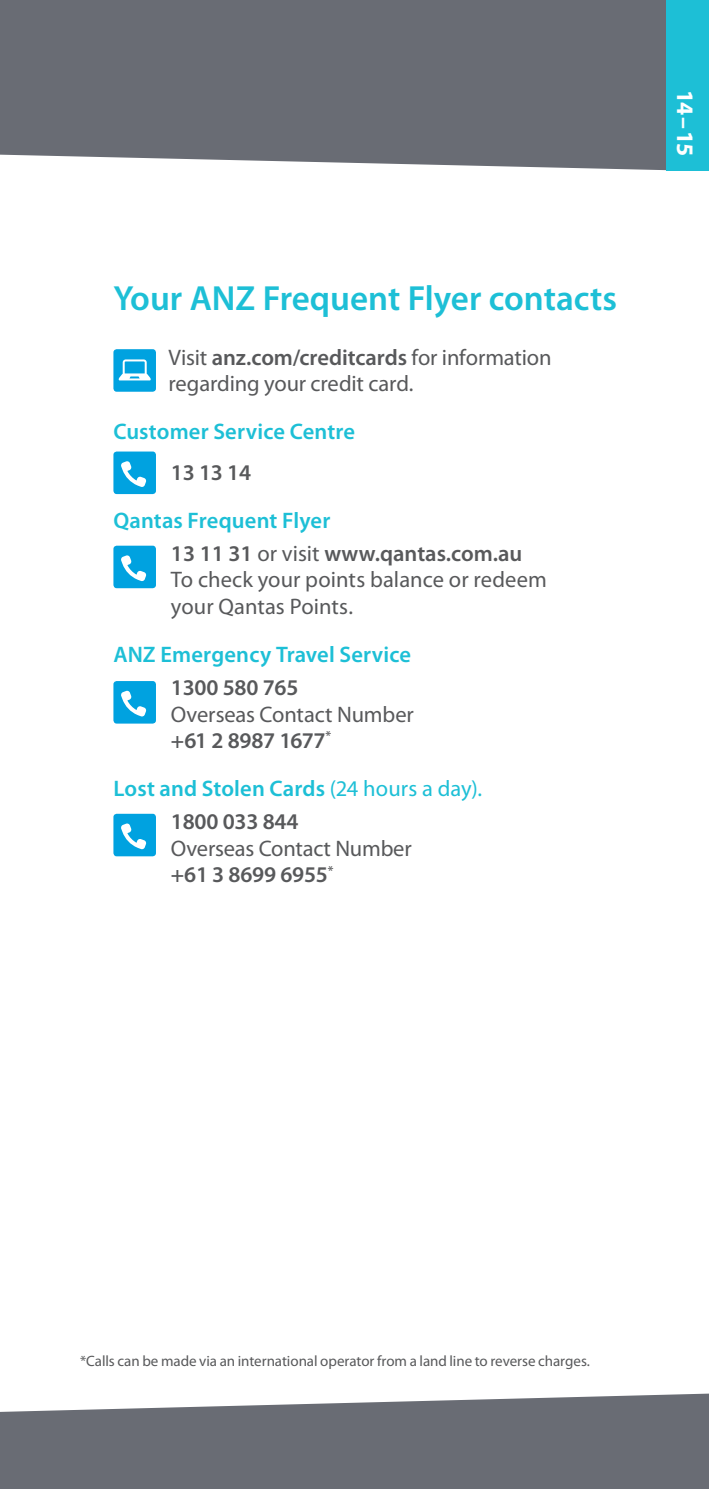
<style>
.page{position:relative;width:709px;height:1489px;background:#fff}
.page>*{position:absolute;margin:0;border:0;box-sizing:border-box;transform-origin:0 0}
.t1{font:600 35px "Myriad Pro";color:#1dbfd6}
.t2{font:700 23.75px "Myriad Pro";color:#fff}
.t3{font:22.5px/26.2px "Myriad Pro";letter-spacing:-.005em;color:#58595b}
.t4{font:600 22.5px/33.2px "Myriad Pro";letter-spacing:.005em;color:#1dbfd6}
.t5{font:600 22.5px/33.2px "Myriad Pro";color:#58595b}
.t6{font:15px "Myriad Pro";letter-spacing:-.005em;color:#58595b}
.s1{font-weight:600}
.s2{color:#1dbfd6}
.s3{font-weight:400}
.s4{color:#58595b}
</style>
<div class="page">
<div style="left:0;top:0;width:666px;height:170px;background:#696c74"></div>
<div style="left:666px;top:0;width:43px;height:170px;background:#1dbfd6"></div>
<div style="left:113px;top:349px;width:43px;height:43px;background:#00a2e0;border-radius:3px"></div>
<svg style="left:119px;top:359px;width:32px;height:21px"></svg>
<div style="left:113px;top:451px;width:43px;height:43px;background:#00a2e0;border-radius:3px"></div>
<svg style="left:121px;top:461px;width:25px;height:26px"></svg>
<div style="left:113px;top:545px;width:43px;height:43px;background:#00a2e0;border-radius:3px"></div>
<svg style="left:121px;top:555px;width:25px;height:26px"></svg>
<div style="left:113px;top:681px;width:43px;height:42px;background:#00a2e0;border-radius:3px"></div>
<svg style="left:121px;top:690px;width:25px;height:26px"></svg>
<div style="left:113px;top:813px;width:43px;height:43px;background:#00a2e0;border-radius:3px"></div>
<svg style="left:121px;top:823px;width:25px;height:26px"></svg>
<svg style="left:0;top:1393px;width:709px;height:95px;background:#787b82"></svg>
<h1 class="t1" style="left:113px;top:276px;width:505px">Your ANZ Frequent Flyer contacts</h1>
<p class="t3" style="left:168px;top:343px;width:385px">Visit <span class="s1">anz.com/creditcards</span> for information regarding your credit card.</p>
<p class="t4" style="left:113px;top:414px;width:243px">Customer Service Centre</p>
<p class="t5" style="left:171px;top:454px;width:82px">13 13 14</p>
<p class="t5" style="left:171px;top:503px;width:353px;text-indent:-58px"><span class="s2">Qantas Frequent Flyer<br></span>13 11 31 <span class="s3">or visit</span> www.qantas.com.au</p>
<p class="t3" style="left:171px;top:566px;width:377px">To check your points balance or redeem your Qantas Points.</p>
<p class="t4" style="left:113px;top:637px;width:299px">ANZ Emergency Travel Service</p>
<p class="t5" style="left:171px;top:670px;width:129px">1300 580 765</p>
<p class="t3" style="left:171px;top:700px;width:244px">Overseas Contact Number <span class="s1">+61 2 8987 1677</span><sup>*</sup></p>
<p class="t4" style="left:171px;top:771px;width:313px;text-indent:-58px">Lost and Stolen Cards <span class="s3">(24 hours a day).<br></span><span class="s4">1800 033 844</span></p>
<p class="t3" style="left:171px;top:834px;width:242px">Overseas Contact Number <span class="s1">+61 3 8699 6955</span><sup>*</sup></p>
<p class="t2" style="left:700px;top:90px;width:67px;rotate:90deg">14–15</p>
<p class="t6" style="left:80px;top:1351px;width:511px">*Calls can be made via an international operator from a land line to reverse charges.</p>
</div>
